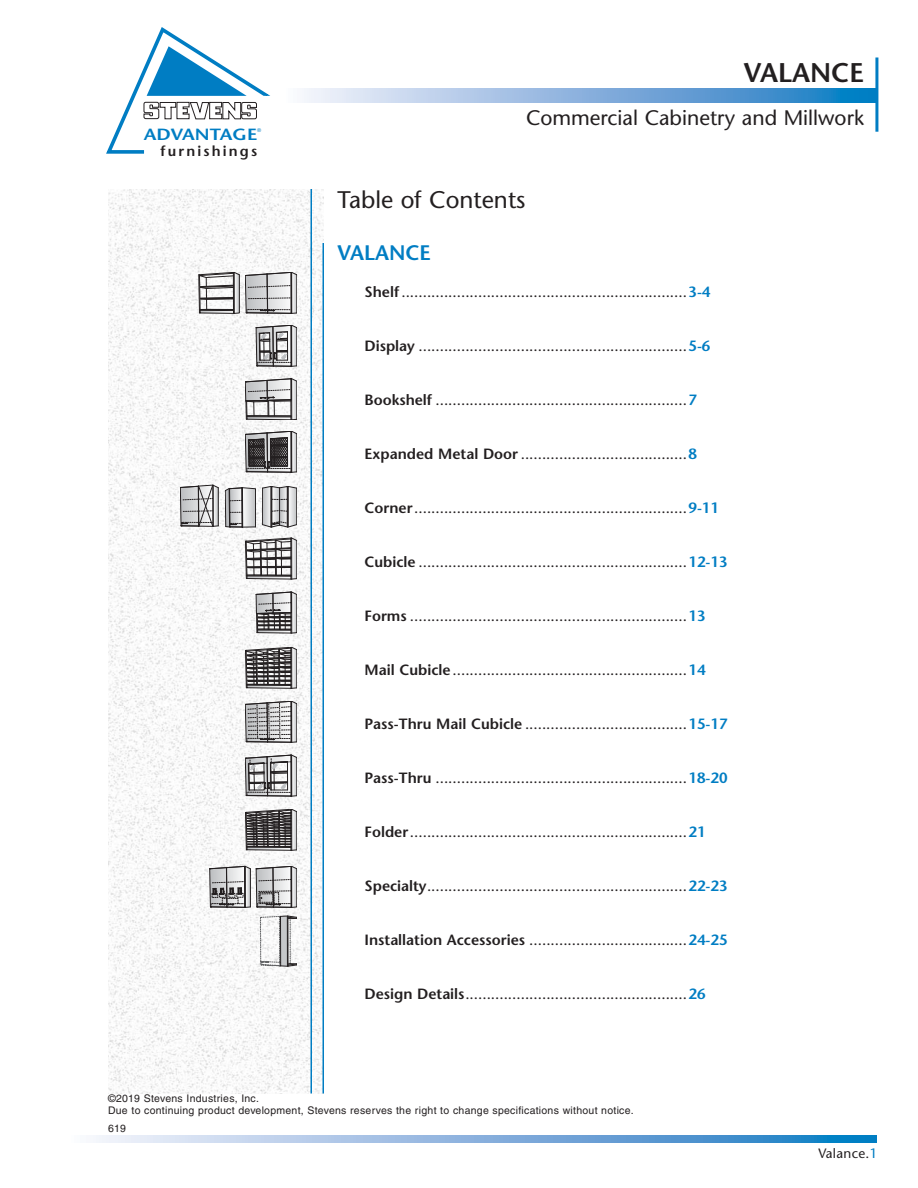
<style>
.page{position:relative;width:918px;height:1188px;background:#fff}
.page>*{position:absolute;margin:0;border:0;box-sizing:border-box;transform-origin:0 0}
.t1{font:600 27px "Stone Sans";color:#231f20}
.t2{font:24px "Stone Sans";color:#231f20}
.t3{font:21px "Stone Sans";color:#231f20}
.t4{font:600 21px "Stone Sans";color:#007dc3}
.t5{font:600 16.2px "Stone Sans";color:#007dc3;scale:1.17 1}
.t6{font:14.85px "Stone Sans";color:#231f20}
.t7{font:600 14.4px "Stone Sans";letter-spacing:.15em;color:#231f20}
.t8{font:13.5px "Stone Sans";letter-spacing:.02em;color:#231f20}
.t9{font:10.5px/12.6px "Helvetica";letter-spacing:.025em;color:#231f20}
.t10{font:5.4px "Stone Sans";color:#007dc3}
.s1{font-weight:600}
.s2{font-weight:600;color:#007dc3}
.s3{color:#007dc3}
</style>
<div class="page">
<svg style="left:304px;top:89px;width:571px;height:13px;background:#83b2dd"></svg>
<hr style="left:875px;top:57px;width:3px;height:75px;background:#007dc3">
<svg style="left:96px;top:1135px;width:781px;height:7px;background:#83b2dd"></svg>
<svg style="left:106px;top:27px;width:164px;height:127px"></svg>
<img style="left:108px;top:189px;width:216px;height:905px">
<hr style="left:310px;top:189px;width:2px;height:905px;background:#007dc3">
<hr style="left:297px;top:275px;width:1px;height:38px;background:#231f20">
<svg style="left:199px;top:272px;width:98px;height:42px"></svg>
<hr style="left:297px;top:381px;width:1px;height:38px;background:#231f20">
<svg style="left:245px;top:379px;width:52px;height:42px"></svg>
<hr style="left:297px;top:328px;width:1px;height:38px;background:#231f20">
<svg style="left:256px;top:325px;width:41px;height:42px"></svg>
<hr style="left:297px;top:434px;width:1px;height:38px;background:#231f20">
<svg style="left:245px;top:431px;width:52px;height:42px;background:#716f70"></svg>
<hr style="left:297px;top:540px;width:1px;height:39px;background:#231f20">
<svg style="left:245px;top:538px;width:52px;height:42px"></svg>
<hr style="left:297px;top:650px;width:1px;height:38px;background:#231f20">
<svg style="left:245px;top:647px;width:52px;height:42px;background:#767474"></svg>
<hr style="left:297px;top:704px;width:1px;height:38px;background:#231f20">
<svg style="left:245px;top:701px;width:52px;height:42px;background:#a6a6a7"></svg>
<hr style="left:297px;top:758px;width:1px;height:38px;background:#231f20">
<svg style="left:245px;top:755px;width:52px;height:42px"></svg>
<hr style="left:297px;top:812px;width:1px;height:38px;background:#231f20">
<svg style="left:260px;top:916px;width:38px;height:50px"></svg>
<svg style="left:209px;top:809px;width:88px;height:99px"></svg>
<hr style="left:322px;top:243px;width:2px;height:851px;background:#007dc3">
<svg style="left:256px;top:592px;width:41px;height:42px;background:#949293"></svg>
<svg style="left:262px;top:486px;width:35px;height:42px"></svg>
<svg style="left:225px;top:488px;width:31px;height:40px"></svg>
<hr style="left:218px;top:488px;width:1px;height:38px;background:#231f20">
<svg style="left:180px;top:485px;width:38px;height:42px;background:#aeaeaf"></svg>
<p class="t5" style="left:144px;top:126px;width:99px">ADVANTAGE</p>
<p class="t7" style="left:161px;top:144px;width:98px">furnishings</p>
<p class="t10" style="left:257px;top:128px;width:6px">®</p>
<h1 class="t1" style="left:744px;top:59px;width:122px">VALANCE</h1>
<h3 class="t3" style="left:526px;top:107px;width:339px">Commercial Cabinetry and Millwork</h3>
<h2 class="t2" style="left:338px;top:188px;width:190px">Table of Contents</h2>
<h3 class="t4" style="left:338px;top:242px;width:95px">VALANCE</h3>
<p class="t6" style="left:364px;top:285px;width:347px"><span class="s1">Shelf</span> ...................................................................<span class="s2">3-4</span></p>
<p class="t6" style="left:365px;top:339px;width:347px"><span class="s1">Display</span> ...............................................................<span class="s2">5-6</span></p>
<p class="t6" style="left:365px;top:393px;width:334px"><span class="s1">Bookshelf</span> ...........................................................<span class="s2">7</span></p>
<p class="t6" style="left:365px;top:447px;width:334px"><span class="s1">Expanded Metal Door</span> .......................................<span class="s2">8</span></p>
<p class="t6" style="left:365px;top:501px;width:356px"><span class="s1">Corner</span> ................................................................<span class="s2">9-11</span></p>
<p class="t6" style="left:365px;top:555px;width:365px"><span class="s1">Cubicle</span> ...............................................................<span class="s2">12-13</span></p>
<p class="t6" style="left:365px;top:609px;width:343px"><span class="s1">Forms</span> .................................................................<span class="s2">13</span></p>
<p class="t6" style="left:365px;top:663px;width:343px"><span class="s1">Mail Cubicle</span> .......................................................<span class="s2">14</span></p>
<p class="t6" style="left:365px;top:717px;width:365px"><span class="s1">Pass-Thru Mail Cubicle</span> ......................................<span class="s2">15-17</span></p>
<p class="t6" style="left:365px;top:771px;width:365px"><span class="s1">Pass-Thru</span> ...........................................................<span class="s2">18-20</span></p>
<p class="t6" style="left:365px;top:825px;width:343px"><span class="s1">Folder</span> .................................................................<span class="s2">21</span></p>
<p class="t6" style="left:365px;top:879px;width:365px"><span class="s1">Specialty</span> .............................................................<span class="s2">22-23</span></p>
<p class="t6" style="left:365px;top:933px;width:365px"><span class="s1">Installation Accessories</span> .....................................<span class="s2">24-25</span></p>
<p class="t6" style="left:365px;top:987px;width:343px"><span class="s1">Design Details</span> ....................................................<span class="s2">26</span></p>
<p class="t9" style="left:108px;top:1093px;width:527px">©2019 Stevens Industries, Inc.<br>Due to continuing product development, Stevens reserves the right to change specifications without notice.</p>
<p class="t9" style="left:108px;top:1123px;width:20px">619</p>
<p class="t8" style="left:818px;top:1147px;width:61px">Valance.<span class="s3">1</span></p>
</div>
